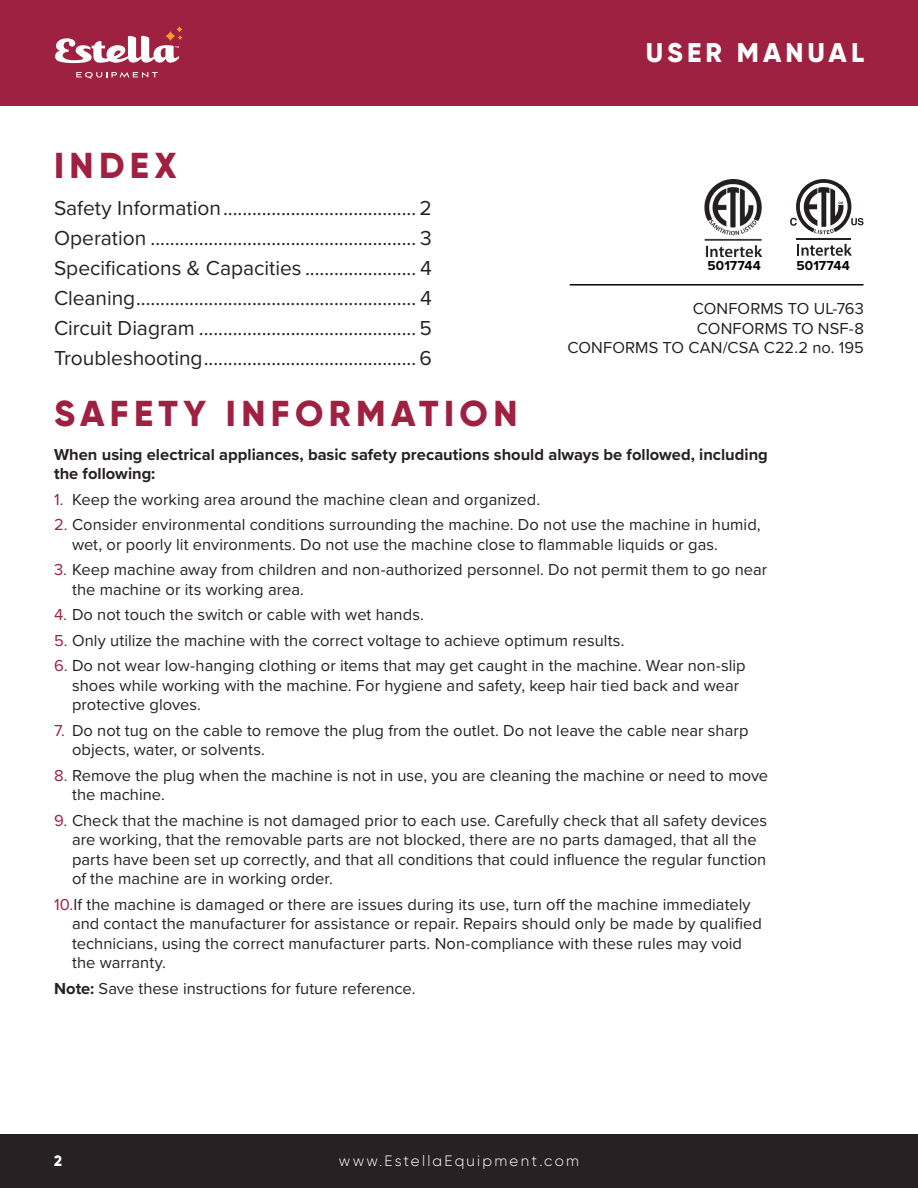
<style>
.page{position:relative;width:918px;height:1188px;background:#fff}
.page>*{position:absolute;margin:0;border:0;box-sizing:border-box;transform-origin:0 0}
.t1{font:800 36px "Gilroy";letter-spacing:.15em;color:#9e2142}
.t2{font:800 27px "Gilroy";letter-spacing:.15em;color:#fff}
.t3{font:21px "Proxima Nova";color:#272123}
.t4{font:16.5px/19.5px "Proxima Nova";color:#272123}
.t5{font:700 16.5px/19.5px "Proxima Nova";color:#272123}
.t6{font:16.5px "Proxima Nova";letter-spacing:.01em;color:#231f20}
.t7{font:300 15px "Gilroy";letter-spacing:.15em;color:#fff}
.t8{font:800 15px "Gilroy";color:#fff}
.t9{font:700 13.5px "Proxima Nova";letter-spacing:.015em;color:#040503}
.s1{color:#9e2142}
.s2{font-weight:700}
</style>
<div class="page">
<div style="left:0;top:1134px;width:918px;height:54px;background:#272123"></div>
<div style="left:0;top:0;width:918px;height:105px;background:#9e2142"></div>
<svg style="left:76px;top:72px;width:82px;height:7px"></svg>
<svg style="left:55px;top:27px;width:127px;height:36px"></svg>
<svg style="left:790px;top:179px;width:74px;height:55px"></svg>
<svg style="left:797px;top:244px;width:55px;height:12px"></svg>
<hr style="left:796px;top:238px;width:55px;height:1px;background:#231f20">
<img style="left:704px;top:179px;width:59px;height:78px">
<hr style="left:570px;top:284px;width:294px;height:2px;background:#040503">
<h2 class="t2" style="left:646px;top:36px;width:220px">USER MANUAL</h2>
<p class="t1" style="left:54px;top:143px;width:124px">INDEX</p>
<p class="t3" style="left:54px;top:192px;width:379px">Safety Information........................................ 2</p>
<p class="t3" style="left:54px;top:222px;width:380px">Operation ....................................................... 3</p>
<p class="t3" style="left:54px;top:252px;width:379px">Specifications &amp; Capacities ....................... 4</p>
<p class="t3" style="left:54px;top:282px;width:379px">Cleaning.......................................................... 4</p>
<p class="t3" style="left:54px;top:312px;width:380px">Circuit Diagram ............................................. 5</p>
<p class="t3" style="left:54px;top:342px;width:380px">Troubleshooting............................................ 6</p>
<p class="t1" style="left:54px;top:391px;width:465px">SAFETY INFORMATION</p>
<p class="t5" style="left:54px;top:444px;width:715px">When using electrical appliances, basic safety precautions should always be followed, including the following:</p>
<p class="t4" style="left:54px;top:489px;width:488px"><span class="s1">1.</span> Keep the working area around the machine clean and organized.</p>
<p class="t4" style="left:72px;top:514px;width:690px;text-indent:-18px"><span class="s1">2.</span> Consider environmental conditions surrounding the machine. Do not use the machine in humid, wet, or poorly lit environments. Do not use the machine close to flammable liquids or gas.</p>
<p class="t4" style="left:72px;top:559px;width:697px;text-indent:-18px"><span class="s1">3.</span> Keep machine away from children and non-authorized personnel. Do not permit them to go near the machine or its working area.</p>
<p class="t4" style="left:54px;top:604px;width:371px"><span class="s1">4.</span> Do not touch the switch or cable with wet hands.</p>
<p class="t4" style="left:54px;top:630px;width:572px"><span class="s1">5.</span> Only utilize the machine with the correct voltage to achieve optimum results.</p>
<p class="t4" style="left:72px;top:655px;width:675px;text-indent:-18px"><span class="s1">6.</span> Do not wear low-hanging clothing or items that may get caught in the machine. Wear non-slip shoes while working with the machine. For hygiene and safety, keep hair tied back and wear protective gloves.</p>
<p class="t4" style="left:72px;top:720px;width:678px;text-indent:-18px"><span class="s1">7.</span> Do not tug on the cable to remove the plug from the outlet. Do not leave the cable near sharp objects, water, or solvents.</p>
<p class="t4" style="left:72px;top:765px;width:698px;text-indent:-18px"><span class="s1">8.</span> Remove the plug when the machine is not in use, you are cleaning the machine or need to move the machine.</p>
<p class="t4" style="left:72px;top:810px;width:697px;text-indent:-18px"><span class="s1">9.</span> Check that the machine is not damaged prior to each use. Carefully check that all safety devices are working, that the removable parts are not blocked, there are no parts damaged, that all the parts have been set up correctly, and that all conditions that could influence the regular function of the machine are in working order.</p>
<p class="t4" style="left:72px;top:894px;width:692px;text-indent:-18px"><span class="s1">10.</span>If the machine is damaged or there are issues during its use, turn off the machine immediately and contact the manufacturer for assistance or repair. Repairs should only be made by qualified technicians, using the correct manufacturer parts. Non-compliance with these rules may void the warranty.</p>
<p class="t4" style="left:54px;top:978px;width:363px"><span class="s2">Note:</span> Save these instructions for future reference.</p>
<p class="t9" style="left:707px;top:256px;width:55px">5017744</p>
<p class="t9" style="left:796px;top:256px;width:55px">5017744</p>
<p class="t6" style="left:693px;top:296px;width:173px">CONFORMS TO UL-763</p>
<p class="t6" style="left:697px;top:316px;width:169px">CONFORMS TO NSF-8</p>
<p class="t6" style="left:567px;top:335px;width:298px">CONFORMS TO CAN/CSA C22.2 no. 195</p>
<p class="t8" style="left:54px;top:1152px;width:9px">2</p>
<p class="t7" style="left:339px;top:1152px;width:242px">www.EstellaEquipment.com</p>
</div>
